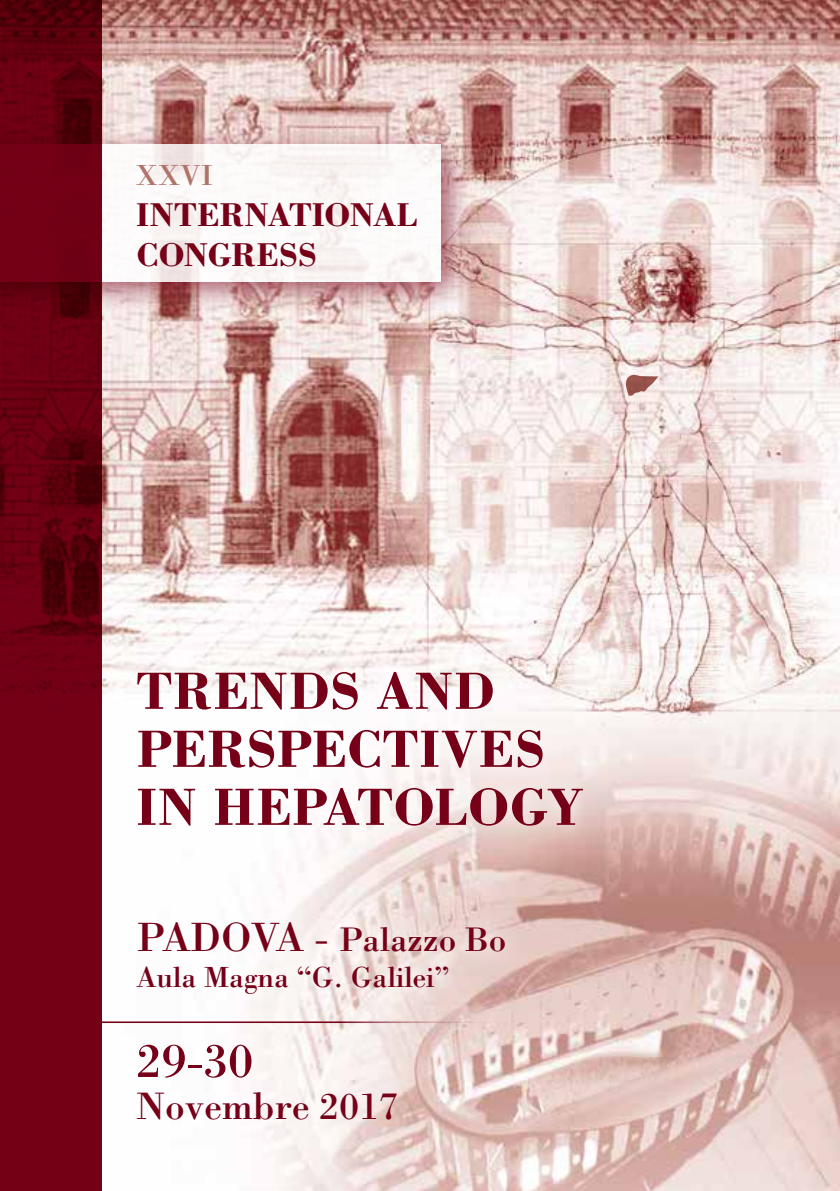
<style>
.page{position:relative;width:840px;height:1191px;background:#fff}
.page>*{position:absolute;margin:0;border:0;box-sizing:border-box;transform-origin:0 0}
.t1{font:700 54px/58px "Bodoni Std";color:#750017}
.t2{font:50px "Bodoni Std";color:#750017}
.t3{font:39.4px "Bodoni Std";color:#750017}
.t4{font:35.2px "Bodoni Std";color:#750017}
.t5{font:700 34px/40.8px "Bodoni Std";letter-spacing:-.005em;color:#750017}
.t6{font:30px "Bodoni Std";color:#750017}
.t7{font:30px "Bodoni Std";color:#b0736a}
.s1{font-size:42.2px}
</style>
<div class="page">
<img style="left:102px;top:0;width:737px;height:1191px">
<svg style="left:623px;top:372px;width:35px;height:24px"></svg>
<div style="left:0;top:127px;width:473px;height:187px;background:#750017;opacity:.75"></div>
<div style="left:0;top:144px;width:440px;height:137px;background:#fff"></div>
<svg style="left:117px;top:651px;width:483px;height:195px"></svg>
<svg style="left:0;top:0;width:102px;height:1191px;background:#6b0012"></svg>
<div style="left:113px;top:896px;width:416px;height:122px;background:#fff;opacity:.75"></div>
<hr style="left:102px;top:1021px;width:407px;height:2px;background:#750017">
<p class="t7" style="left:136px;top:156px;width:78px">XXVI</p>
<p class="t5" style="left:136px;top:193px;width:283px">INTERNATIONAL<br>CONGRESS</p>
<p class="t1" style="left:136px;top:661px;width:448px">TRENDS AND<br>PERSPECTIVES<br>IN HEPATOLOGY</p>
<p class="t4" style="left:136px;top:917px;width:371px"><span class="s1">Padova -</span> Palazzo Bo</p>
<p class="t6" style="left:136px;top:958px;width:314px">Aula Magna “G. Galilei”</p>
<p class="t2" style="left:136px;top:1030px;width:118px">29-30</p>
<p class="t3" style="left:136px;top:1082px;width:263px">Novembre 2017</p>
</div>
